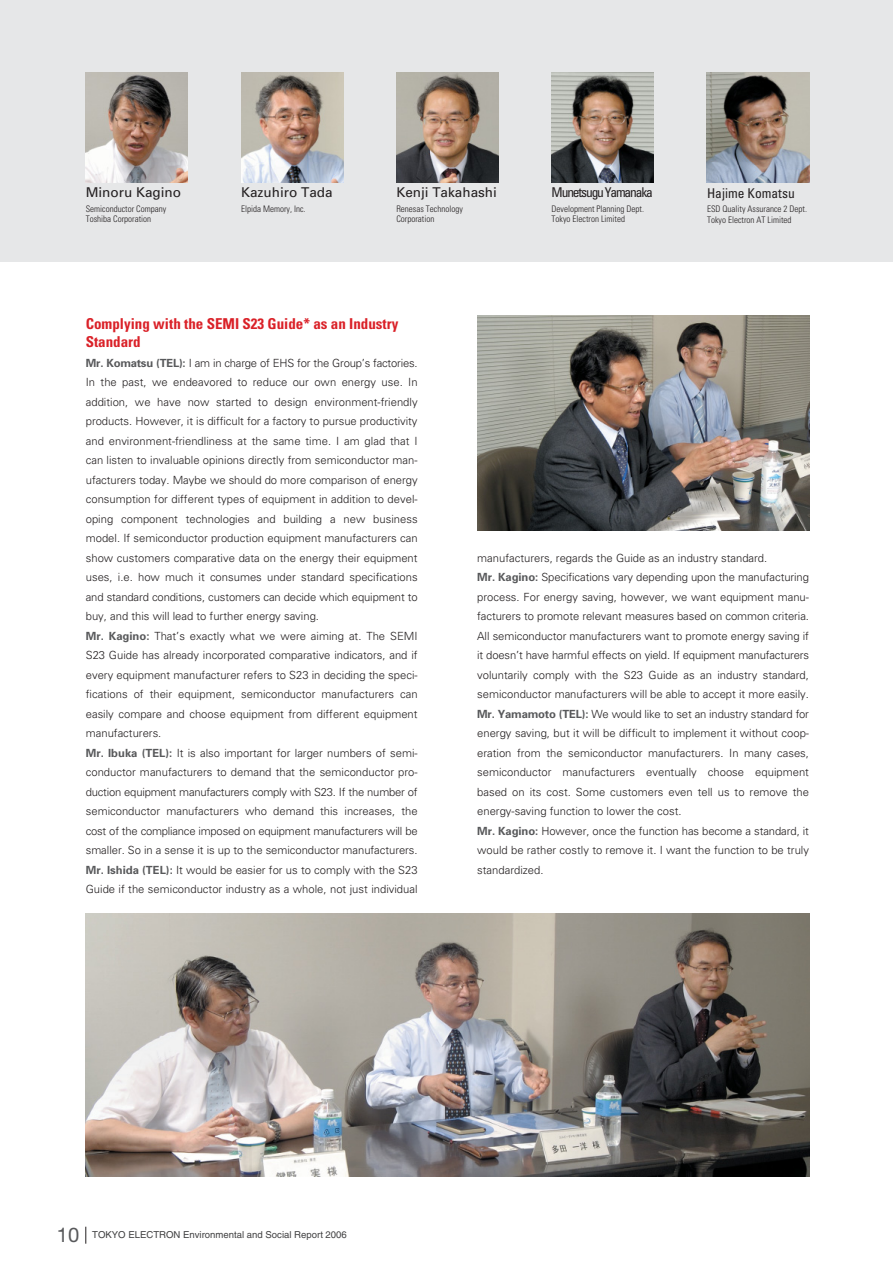
<style>
.page{position:relative;width:893px;height:1263px;background:#fff}
.page>*{position:absolute;margin:0;border:0;box-sizing:border-box;transform-origin:0 0}
.t1{font:700 condensed 15px/18px "Univers";color:#da2128}
.t2{font:13.5px "Univers";color:#231f20}
.t3{font:condensed 13.5px "Univers";letter-spacing:-.085em;color:#231f20}
.t4{font:condensed 13.5px "Univers";color:#231f20}
.t5{font:300 11.25px/19.5px "Univers";color:#231f20}
.t6{font:9.6px "Helvetica";color:#404041}
.t7{font:300 condensed 9px/10.5px "Univers";color:#231f20}
.s1{font-weight:700;color:#58595b}
.s2{font-family:"Helvetica Neue";font-size:20.25px;color:#58595b}
</style>
<div class="page">
<div style="left:0;top:0;width:892px;height:261px;background:#e6e7e8"></div>
<img style="left:86px;top:913px;width:723px;height:263px">
<img style="left:477px;top:315px;width:332px;height:215px">
<img style="left:86px;top:72px;width:102px;height:111px">
<img style="left:241px;top:72px;width:102px;height:111px">
<img style="left:396px;top:72px;width:102px;height:111px">
<img style="left:551px;top:72px;width:102px;height:111px">
<img style="left:707px;top:72px;width:102px;height:111px">
<svg style="left:85px;top:1227px;width:1px;height:17px"></svg>
<p class="t2" style="left:86px;top:187px;width:97px">Minoru Kagino</p>
<p class="t7" style="left:86px;top:204px;width:82px">Semiconductor Company<br>Toshiba Corporation</p>
<p class="t2" style="left:241px;top:187px;width:93px">Kazuhiro Tada</p>
<p class="t7" style="left:241px;top:204px;width:66px">Elpida Memory, Inc.</p>
<p class="t2" style="left:396px;top:187px;width:102px">Kenji Takahashi</p>
<p class="t7" style="left:396px;top:204px;width:68px">Renesas Technology<br>Corporation</p>
<p class="t3" style="left:551px;top:187px;width:103px">Munetsugu Yamanaka</p>
<p class="t7" style="left:551px;top:204px;width:94px">Development Planning Dept.<br>Tokyo Electron Limited</p>
<p class="t4" style="left:707px;top:188px;width:89px">Hajime Komatsu</p>
<p class="t7" style="left:707px;top:205px;width:101px">ESD Quality Assurance 2 Dept.<br>Tokyo Electron AT Limited</p>
<h1 class="t1" style="left:86px;top:316px;width:314px">Complying with the SEMI S23 Guide* as an Industry<br>Standard</h1>
<p class="t5" style="left:86px;top:354px;width:333px"><span class="s1">Mr. Komatsu (TEL):</span> I am in charge of EHS for the Group’s factories.<br>In the past, we endeavored to reduce our own energy use. In addition, we have now started to design environment-friendly products. However, it is difficult for a factory to pursue productivity and environment-friendliness at the same time. I am glad that I can listen to invaluable opinions directly from semiconductor man&shy;ufacturers today. Maybe we should do more comparison of energy consumption for different types of equipment in addition to devel&shy;oping component technologies and building a new business model. If semiconductor production equipment manufacturers can show customers comparative data on the energy their equipment uses, i.e. how much it consumes under standard specifications and standard conditions, customers can decide which equipment to buy, and this will lead to further energy saving.<br><span class="s1">Mr. Kagino:</span> That’s exactly what we were aiming at. The SEMI S23 Guide has already incorporated comparative indicators, and if every equipment manufacturer refers to S23 in deciding the speci&shy;fications of their equipment, semiconductor manufacturers can easily compare and choose equipment from different equipment manufacturers.<br><span class="s1">Mr. Ibuka (TEL):</span> It is also important for larger numbers of semi&shy;conductor manufacturers to demand that the semiconductor pro&shy;duction equipment manufacturers comply with S23. If the number of semiconductor manufacturers who demand this increases, the cost of the compliance imposed on equipment manufacturers will be smaller. So in a sense it is up to the semiconductor manufacturers.<br><span class="s1">Mr. Ishida (TEL):</span> It would be easier for us to comply with the S23<br>Guide if the semiconductor industry as a whole, not just individual</p>
<p class="t5" style="left:477px;top:549px;width:333px">manufacturers, regards the Guide as an industry standard.<br><span class="s1">Mr. Kagino:</span> Specifications vary depending upon the manufacturing process. For energy saving, however, we want equipment manu&shy;facturers to promote relevant measures based on common criteria.<br>All semiconductor manufacturers want to promote energy saving if it doesn’t have harmful effects on yield. If equipment manufacturers voluntarily comply with the S23 Guide as an industry standard, semiconductor manufacturers will be able to accept it more easily.<br><span class="s1">Mr. Yamamoto (TEL):</span> We would like to set an industry standard for energy saving, but it will be difficult to implement it without coop&shy;eration from the semiconductor manufacturers. In many cases, semiconductor manufacturers eventually choose equipment based on its cost. Some customers even tell us to remove the energy-saving function to lower the cost.<br><span class="s1">Mr. Kagino:</span> However, once the function has become a standard, it would be rather costly to remove it. I want the function to be truly standardized.</p>
<p class="t6" style="left:57px;top:1231px;width:291px"><span class="s2">10</span> TOKYO ELECTRON Environmental and Social Report 2006</p>
</div>
